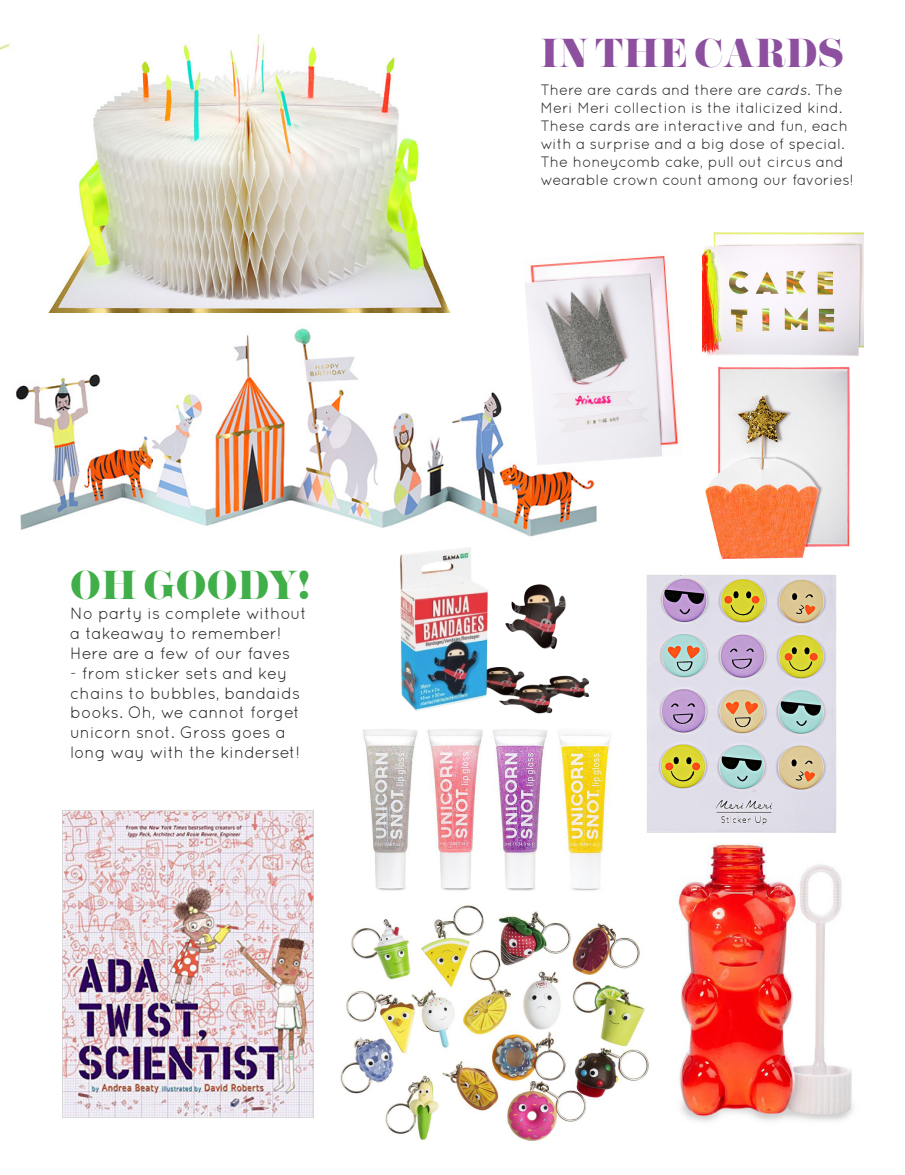
<style>
.page{position:relative;width:905px;height:1175px;background:#fff}
.page>*{position:absolute;margin:0;border:0;box-sizing:border-box;transform-origin:0 0}
.t1{font:36px "Pistilli";color:#8c509f}
.t2{font:36px "Pistilli";color:#40ae49}
.t3{font:16.5px/19.8px "Quicksand";color:#231f20}
.t4{font:15px/18px "Quicksand";color:#231f20}
.s1{font-style:italic}
</style>
<div class="page">
<img style="left:0;top:44px;width:11px;height:6px">
<img style="left:702px;top:232px;width:161px;height:124px">
<img style="left:705px;top:366px;width:145px;height:193px">
<img style="left:16px;top:328px;width:581px;height:208px">
<img style="left:340px;top:905px;width:309px;height:236px">
<img style="left:646px;top:575px;width:191px;height:257px">
<img style="left:363px;top:729px;width:248px;height:162px">
<img style="left:678px;top:844px;width:175px;height:278px">
<img style="left:49px;top:35px;width:401px;height:277px">
<img style="left:400px;top:536px;width:189px;height:178px">
<img style="left:63px;top:810px;width:250px;height:307px">
<img style="left:523px;top:255px;width:156px;height:210px">
<p class="t2" style="left:70px;top:562px;width:241px">OH GOODY!</p>
<p class="t3" style="left:70px;top:603px;width:238px">No party is complete without a takeaway to remember!<br>Here are a few of our faves</p>
<p class="t3" style="left:70px;top:663px;width:231px">- from sticker sets and key chains to bubbles, bandaids books. Oh, we cannot forget unicorn snot. Gross goes a long way with the kinderset!</p>
<p class="t1" style="left:540px;top:30px;width:305px">IN THE CARDS</p>
<p class="t4" style="left:540px;top:80px;width:314px">There are cards and there are <span class="s1">cards</span>. The Meri Meri collection is the italicized kind.<br>These cards are interactive and fun, each with a surprise and a big dose of special.<br>The honeycomb cake, pull out circus and wearable crown count among our favories!</p>
</div>
